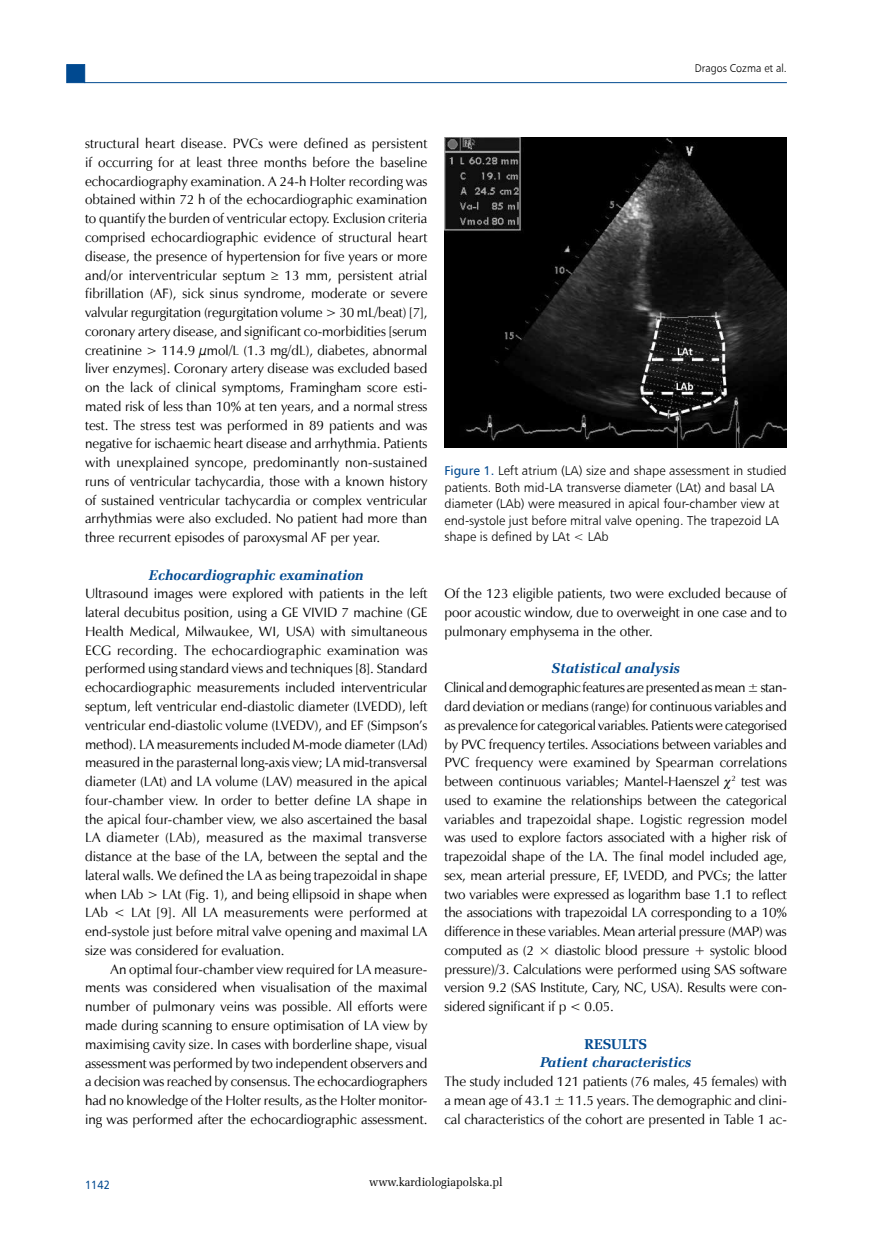
<style>
.page{position:relative;width:872px;height:1234px;background:#fff}
.page>*{position:absolute;margin:0;border:0;box-sizing:border-box;transform-origin:0 0}
.t1{font:italic 700 14.25px "Zapf Ellipt EU";color:#004990}
.t2{font:700 14.25px "Zapf Ellipt EU";color:#004990}
.t3{font:13.65px/18.8px "Zapf Humnst EU";color:#000;text-align:justify}
.t4{font:12.75px/16.5px "Humnst 777 Lt EU";color:#000}
.t5{font:12px "Zapf Ellipt EU";color:#000;scale:.95 1}
.t6{font:12px "Humnst 777 EU";color:#004990;scale:.9 1}
.t7{font:11.25px "Humnst 777 Lt EU";color:#000;scale:.95 1}
.s1{font-family:"Humnst 777 EU";color:#004990}
</style>
<div class="page">
<hr style="left:85px;top:82px;width:702px;height:1px;background:#004990">
<div style="left:66px;top:64px;width:19px;height:19px;background:#004990;border:1px solid #004990"></div>
<img style="left:444px;top:138px;width:343px;height:309px">
<p class="t7" style="left:695px;top:61px;width:98px">Dragos Cozma et al.</p>
<p class="t3" style="left:85px;top:134px;width:344px">structural heart disease. PVCs were defined as persistent if occurring for at least three months before the baseline echocardiography examination. A 24-h Holter recording was obtained within 72 h of the echocardiographic examination to quantify the burden of ventricular ectopy. Exclusion criteria comprised echocardiographic evidence of structural heart disease, the presence of hypertension for five years or more and/or interventricular septum ≥ 13 mm, persistent atrial fibrillation (AF), sick sinus syndrome, moderate or severe valvular regurgitation (regurgitation volume &gt; 30 mL/beat) [7], coronary artery disease, and significant co-morbidities [serum creatinine &gt; 114.9 μmol/L (1.3 mg/dL), diabetes, abnormal liver enzymes]. Coronary artery disease was excluded based on the lack of clinical symptoms, Framingham score esti&shy;mated risk of less than 10% at ten years, and a normal stress test. The stress test was performed in 89 patients and was negative for ischaemic heart disease and arrhythmia. Patients with unexplained syncope, predominantly non-sustained runs of ventricular tachycardia, those with a known history of sustained ventricular tachycardia or complex ventricular arrhythmias were also excluded. No patient had more than three recurrent episodes of paroxysmal AF per year.</p>
<p class="t1" style="left:149px;top:566px;width:216px">Echocardiographic examination</p>
<p class="t3" style="left:85px;top:584px;width:344px">Ultrasound images were explored with patients in the left lateral decubitus position, using a GE VIVID 7 machine (GE Health Medical, Milwaukee, WI, USA) with simultaneous ECG recording. The echocardiographic examination was performed using standard views and techniques [8]. Standard echocardiographic measurements included interventricular septum, left ventricular end-diastolic diameter (LVEDD), left ventricular end-diastolic volume (LVEDV), and EF (Simpson’s method). LA measurements included M-mode diameter (LAd) measured in the parasternal long-axis view; LA mid-transversal diameter (LAt) and LA volume (LAV) measured in the apical four-chamber view. In order to better define LA shape in the apical four-chamber view, we also ascertained the basal LA diameter (LAb), measured as the maximal transverse distance at the base of the LA, between the septal and the lateral walls. We defined the LA as being trapezoidal in shape when LAb &gt; LAt (Fig. 1), and being ellipsoid in shape when LAb &lt; LAt [9]. All LA measurements were performed at end-systole just before mitral valve opening and maximal LA size was considered for evaluation.</p>
<p class="t3" style="left:85px;top:959px;width:344px;text-indent:25px">An optimal four-chamber view required for LA measure&shy;ments was considered when visualisation of the maximal number of pulmonary veins was possible. All efforts were made during scanning to ensure optimisation of LA view by maximising cavity size. In cases with borderline shape, visual assessment was performed by two independent observers and a decision was reached by consensus. The echocardiographers had no knowledge of the Holter results, as the Holter monitor&shy;ing was performed after the echocardiographic assessment.</p>
<p class="t4" style="left:444px;top:462px;width:344px"><span class="s1">Figure 1.</span> Left atrium (LA) size and shape assessment in studied patients. Both mid-LA transverse diameter (LAt) and basal LA diameter (LAb) were measured in apical four-chamber view at end-systole just before mitral valve opening. The trapezoid LA shape is defined by LAt &lt; LAb</p>
<p class="t3" style="left:444px;top:584px;width:344px">Of the 123 eligible patients, two were excluded because of poor acoustic window, due to overweight in one case and to pulmonary emphysema in the other.</p>
<p class="t1" style="left:551px;top:659px;width:130px">Statistical analysis</p>
<p class="t3" style="left:444px;top:678px;width:344px">Clinical and demographic features are presented as mean ± stan&shy;dard deviation or medians (range) for continuous variables and as prevalence for categorical variables. Patients were categorised by PVC frequency tertiles. Associations between variables and PVC frequency were examined by Spearman correlations between continuous variables; Mantel-Haenszel <sup>2</sup> test was used to examine the relationships between the categorical variables and trapezoidal shape. Logistic regression model was used to explore factors associated with a higher risk of trapezoidal shape of the LA. The final model included age, sex, mean arterial pressure, EF, LVEDD, and PVCs; the latter two variables were expressed as logarithm base 1.1 to reflect the associations with trapezoidal LA corresponding to a 10% difference in these variables. Mean arterial pressure (MAP) was computed as (2 × diastolic blood pressure + systolic blood pressure)/3. Calculations were performed using SAS software version 9.2 (SAS Institute, Cary, NC, USA). Results were con&shy;sidered significant if p &lt; 0.05.</p>
<p class="t2" style="left:584px;top:1034px;width:64px">RESULTS</p>
<p class="t1" style="left:540px;top:1053px;width:153px">Patient characteristics</p>
<p class="t3" style="left:444px;top:1071px;width:344px">The study included 121 patients (76 males, 45 females) with a mean age of 43.1 ± 11.5 years. The demographic and clini&shy;cal characteristics of the cohort are presented in Table 1 ac-</p>
<p class="t6" style="left:85px;top:1176px;width:29px">1142</p>
<p class="t5" style="left:369px;top:1173px;width:142px">www.kardiologiapolska.pl</p>
</div>
